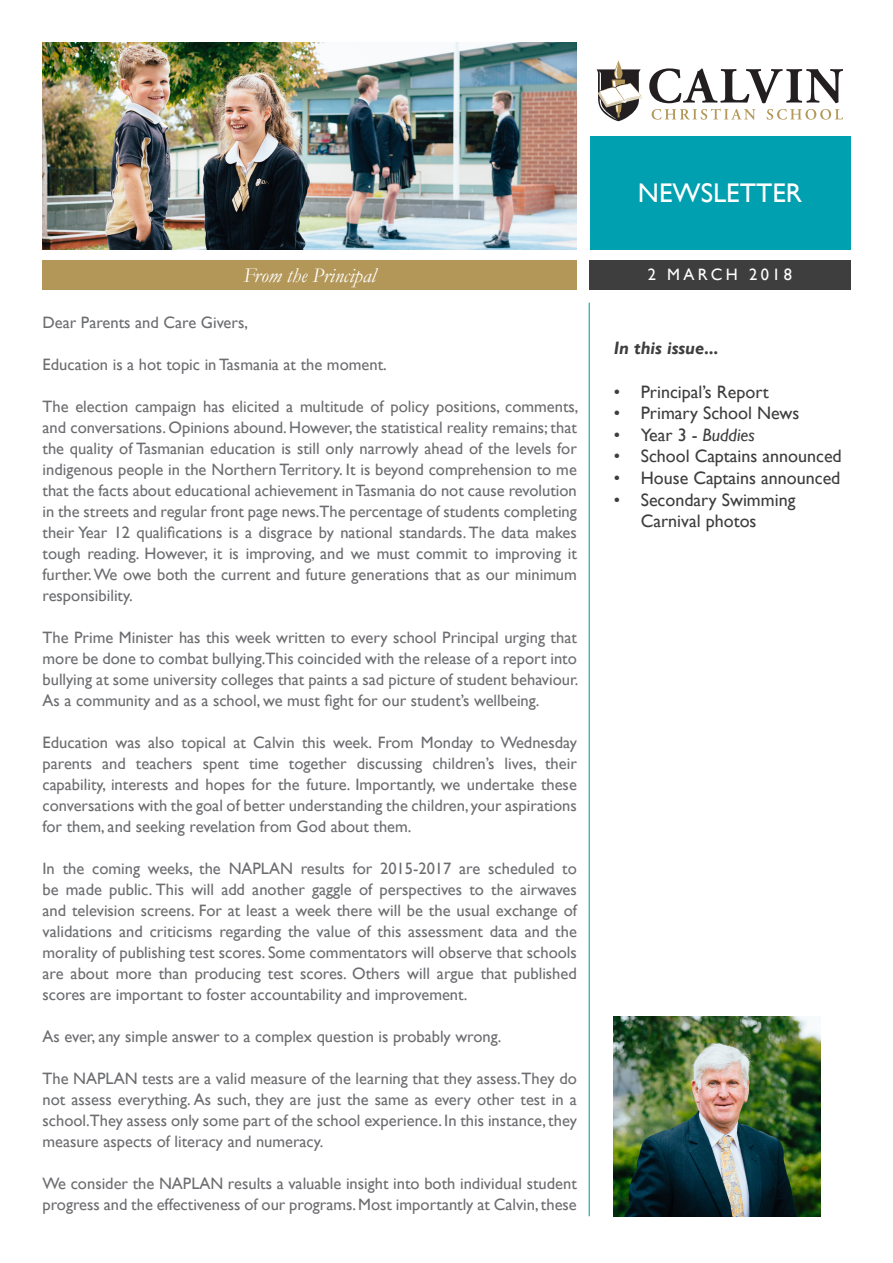
<style>
.page{position:relative;width:893px;height:1263px;background:#fff}
.page>*{position:absolute;margin:0;border:0;box-sizing:border-box;transform-origin:0 0}
.t1{font:27px "Gill Sans";color:#fff}
.t2{font:italic 21px "Garamond";color:#fff}
.t3{font:18px/21.6px "Gill Sans";color:#3e3e3f}
.t4{font:italic 700 18px "Gill Sans";color:#3e3e3f}
.body_copy{font:16.5px/21px "Gill Sans";color:#6c6d70;text-align:justify}
.t5{font:16.5px "Gill Sans";letter-spacing:.2em;color:#fff}
.s1{font-style:italic}
</style>
<div class="page">
<img style="left:43px;top:43px;width:534px;height:206px">
<div style="left:43px;top:260px;width:534px;height:30px;background:#b39758"></div>
<div style="left:589px;top:260px;width:261px;height:30px;background:#3e3e3f"></div>
<svg style="left:597px;top:60px;width:45px;height:61px"></svg>
<svg style="left:649px;top:68px;width:194px;height:35px"></svg>
<svg style="left:652px;top:109px;width:103px;height:11px"></svg>
<svg style="left:767px;top:109px;width:76px;height:11px"></svg>
<hr style="left:589px;top:303px;width:1px;height:913px;background:#00a0b0">
<div style="left:590px;top:136px;width:260px;height:113px;background:#00a0b0"></div>
<img style="left:614px;top:1016px;width:207px;height:200px">
<p class="t1" style="left:638px;top:177px;width:166px">NEWSLETTER</p>
<p class="t2" style="left:244px;top:261px;width:134px">From the Principal</p>
<p class="t5" style="left:648px;top:265px;width:146px">2 MARCH 2018</p>
<p class="body_copy" style="left:43px;top:312px;width:207px">Dear Parents and Care Givers,</p>
<p class="body_copy" style="left:43px;top:354px;width:346px">Education is a hot topic in Tasmania at the moment.</p>
<p class="body_copy" style="left:43px;top:396px;width:538px">The election campaign has elicited a multitude of policy positions, comments, and conversations. Opinions abound. However, the statistical reality remains; that the quality of Tasmanian education is still only narrowly ahead of the levels for indigenous people in the Northern Territory. It is beyond comprehension to me that the facts about educational achievement in Tasmania do not cause revolution in the streets and regular front page news.The percentage of students completing their Year 12 qualifications is a disgrace by national standards. The data makes tough reading. However, it is improving, and we must commit to improving it further. We owe both the current and future generations that as our minimum responsibility.</p>
<p class="body_copy" style="left:43px;top:627px;width:537px">The Prime Minister has this week written to every school Principal urging that more be done to combat bullying.This coincided with the release of a report into bullying at some university colleges that paints a sad picture of student behaviour.<br>As a community and as a school, we must fight for our student’s wellbeing.</p>
<p class="body_copy" style="left:43px;top:732px;width:536px">Education was also topical at Calvin this week. From Monday to Wednesday parents and teachers spent time together discussing children’s lives, their capability, interests and hopes for the future. Importantly, we undertake these conversations with the goal of better understanding the children, your aspirations for them, and seeking revelation from God about them.</p>
<p class="body_copy" style="left:43px;top:858px;width:536px">In the coming weeks, the NAPLAN results for 2015-2017 are scheduled to be made public. This will add another gaggle of perspectives to the airwaves and television screens. For at least a week there will be the usual exchange of validations and criticisms regarding the value of this assessment data and the morality of publishing test scores. Some commentators will observe that schools are about more than producing test scores. Others will argue that published scores are important to foster accountability and improvement.</p>
<p class="body_copy" style="left:43px;top:1026px;width:460px">As ever, any simple answer to a complex question is probably wrong.</p>
<p class="body_copy" style="left:43px;top:1068px;width:536px">The NAPLAN tests are a valid measure of the learning that they assess.They do not assess everything. As such, they are just the same as every other test in a school.They assess only some part of the school experience. In this instance, they measure aspects of literacy and numeracy.</p>
<p class="body_copy" style="left:43px;top:1173px;width:536px">We consider the NAPLAN results a valuable insight into both individual student progress and the effectiveness of our programs. Most importantly at Calvin, these</p>
<p class="t4" style="left:614px;top:338px;width:107px">In this issue...</p>
<p class="t3" style="left:614px;top:381px;width:157px">• Principal’s Report</p>
<p class="t3" style="left:614px;top:403px;width:187px">• Primary School News</p>
<p class="t3" style="left:614px;top:424px;width:142px">• Year 3 - <span class="s1">Buddies</span></p>
<p class="t3" style="left:614px;top:446px;width:230px">• School Captains announced</p>
<p class="t3" style="left:614px;top:467px;width:228px">• House Captains announced</p>
<p class="t3" style="left:641px;top:489px;width:156px;text-indent:-27px">• Secondary Swimming<br>Carnival photos</p>
</div>
